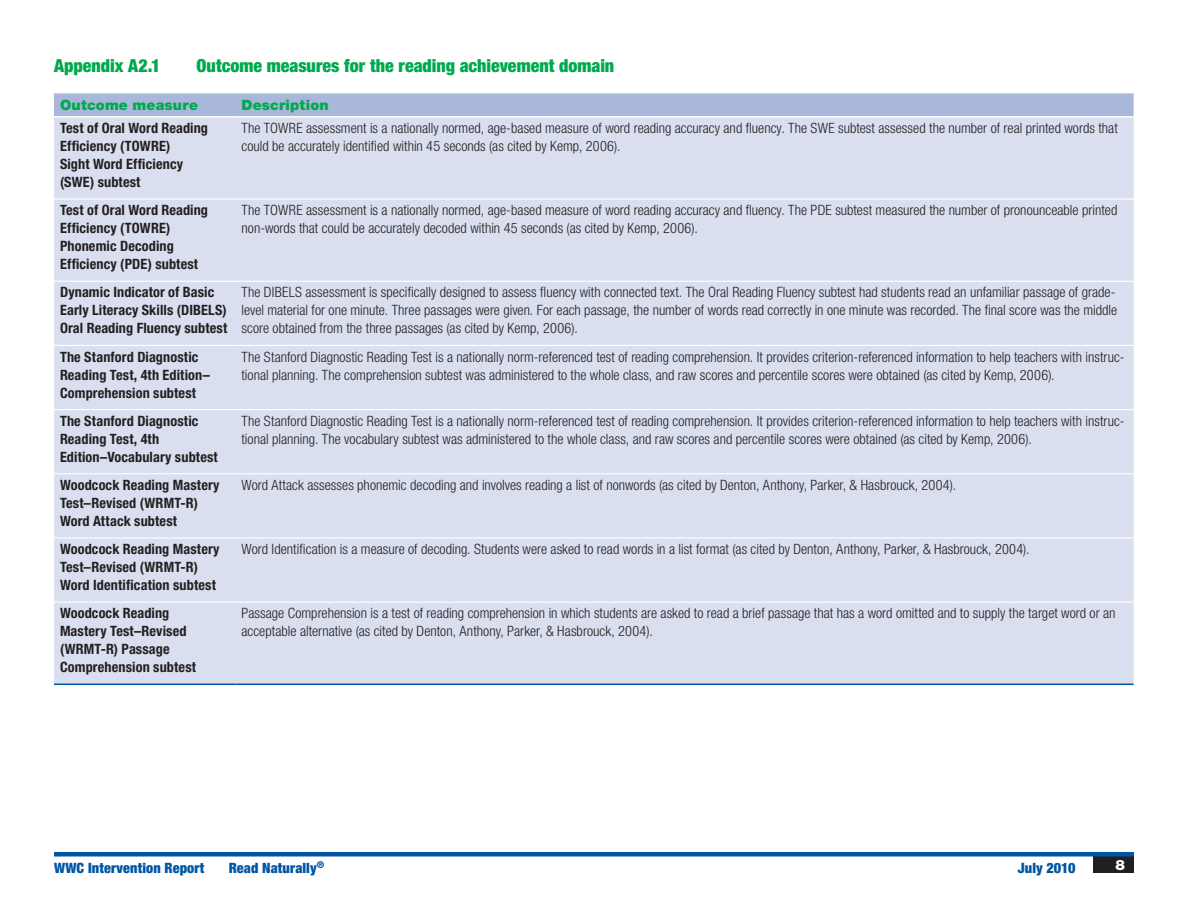
<style>
.page{position:relative;width:1188px;height:918px;background:#fff}
.page>*{position:absolute;margin:0;border:0;box-sizing:border-box;transform-origin:0 0}
.Appendix_title{font:900 condensed 18px "Helvetica Neue LT Std";color:#00a94e}
.Table_body_text{font:300 condensed 14.25px/18px "Helvetica Neue LT Std";color:#231f20}
.Table_sub_head{font:700 condensed 14.25px/18px "Helvetica Neue LT Std";letter-spacing:.01em;color:#231f20}
.t1{font:900 condensed 14.25px "Helvetica Neue LT Std";letter-spacing:.01em;color:#0155a5}
.Table_col__head{font:900 14.25px "Helvetica Neue LT Std";letter-spacing:.01em;color:#00a94e}
.t2{font:900 14.25px "Helvetica Neue LT Std";color:#fff}
</style>
<div class="page">
<div style="left:1094px;top:856px;width:40px;height:17px;background:#231f20"></div>
<hr style="left:54px;top:852px;width:1080px;height:4px;background:#0155a5">
<div style="left:54px;top:93px;width:1080px;height:23px;background:#a9b8da"></div>
<div style="left:54px;top:118px;width:1080px;height:566px;background:#d9dfef"></div>
<hr style="left:54px;top:199px;width:181px;height:1px;background:#fff">
<hr style="left:235px;top:199px;width:899px;height:1px;background:#fff">
<hr style="left:54px;top:281px;width:181px;height:1px;background:#fff">
<hr style="left:235px;top:281px;width:899px;height:1px;background:#fff">
<hr style="left:54px;top:345px;width:181px;height:1px;background:#fff">
<hr style="left:235px;top:345px;width:899px;height:1px;background:#fff">
<hr style="left:54px;top:409px;width:181px;height:1px;background:#fff">
<hr style="left:235px;top:409px;width:899px;height:1px;background:#fff">
<hr style="left:54px;top:473px;width:181px;height:1px;background:#fff">
<hr style="left:235px;top:473px;width:899px;height:1px;background:#fff">
<hr style="left:54px;top:537px;width:181px;height:2px;background:#fff">
<hr style="left:235px;top:537px;width:899px;height:2px;background:#fff">
<hr style="left:54px;top:684px;width:181px;height:1px;background:#0155a5">
<hr style="left:235px;top:684px;width:899px;height:1px;background:#0155a5">
<hr style="left:54px;top:602px;width:181px;height:1px;background:#fff">
<hr style="left:235px;top:602px;width:899px;height:1px;background:#fff">
<p class="Appendix_title" style="left:54px;top:55px;width:108px">Appendix A2.1</p>
<p class="Appendix_title" style="left:197px;top:55px;width:419px">Outcome measures for the reading achievement domain</p>
<p class="Table_col__head" style="left:60px;top:96px;width:139px">Outcome measure</p>
<p class="Table_col__head" style="left:241px;top:96px;width:89px">Description</p>
<p class="Table_sub_head" style="left:60px;top:119px;width:150px">Test of Oral Word Reading<br>Efficiency (TOWRE)<br>Sight Word Efficiency (SWE) subtest</p>
<p class="Table_body_text" style="left:241px;top:119px;width:878px">The TOWRE assessment is a nationally normed, age-based measure of word reading accuracy and fluency. The SWE subtest assessed the number of real printed words that could be accurately identified within 45 seconds (as cited by Kemp, 2006).</p>
<p class="Table_sub_head" style="left:60px;top:201px;width:150px">Test of Oral Word Reading<br>Efficiency (TOWRE)<br>Phonemic Decoding<br>Efficiency (PDE) subtest</p>
<p class="Table_body_text" style="left:241px;top:201px;width:877px">The TOWRE assessment is a nationally normed, age-based measure of word reading accuracy and fluency. The PDE subtest measured the number of pronounceable printed non-words that could be accurately decoded within 45 seconds (as cited by Kemp, 2006).</p>
<p class="Table_sub_head" style="left:60px;top:283px;width:169px">Dynamic Indicator of Basic<br>Early Literacy Skills (DIBELS)<br>Oral Reading Fluency subtest</p>
<p class="Table_body_text" style="left:241px;top:283px;width:877px;text-align:justify">The DIBELS assessment is specifically designed to assess fluency with connected text. The Oral Reading Fluency subtest had students read an unfamiliar passage of grade&shy;level material for one minute. Three passages were given. For each passage, the number of words read correctly in one minute was recorded. The final score was the middle score obtained from the three passages (as cited by Kemp, 2006).</p>
<p class="Table_sub_head" style="left:60px;top:347px;width:151px">The Stanford Diagnostic<br>Reading Test, 4th Edition–<br>Comprehension subtest</p>
<p class="Table_body_text" style="left:241px;top:347px;width:885px">The Stanford Diagnostic Reading Test is a nationally norm-referenced test of reading comprehension. It provides criterion-referenced information to help teachers with instruc&shy;tional planning. The comprehension subtest was administered to the whole class, and raw scores and percentile scores were obtained (as cited by Kemp, 2006).</p>
<p class="Table_sub_head" style="left:60px;top:411px;width:159px">The Stanford Diagnostic<br>Reading Test, 4th<br>Edition–Vocabulary subtest</p>
<p class="Table_body_text" style="left:241px;top:412px;width:885px">The Stanford Diagnostic Reading Test is a nationally norm-referenced test of reading comprehension. It provides criterion-referenced information to help teachers with instruc&shy;tional planning. The vocabulary subtest was administered to the whole class, and raw scores and percentile scores were obtained (as cited by Kemp, 2006).</p>
<p class="Table_sub_head" style="left:60px;top:476px;width:161px">Woodcock Reading Mastery<br>Test–Revised (WRMT-R)<br>Word Attack subtest</p>
<p class="Table_body_text" style="left:241px;top:476px;width:716px">Word Attack assesses phonemic decoding and involves reading a list of nonwords (as cited by Denton, Anthony, Parker, &amp; Hasbrouck, 2004).</p>
<p class="Table_sub_head" style="left:60px;top:540px;width:161px">Woodcock Reading Mastery<br>Test–Revised (WRMT-R)<br>Word Identification subtest</p>
<p class="Table_body_text" style="left:241px;top:540px;width:790px">Word Identification is a measure of decoding. Students were asked to read words in a list format (as cited by Denton, Anthony, Parker, &amp; Hasbrouck, 2004).</p>
<p class="Table_sub_head" style="left:60px;top:604px;width:138px">Woodcock Reading<br>Mastery Test–Revised (WRMT-R) Passage<br>Comprehension subtest</p>
<p class="Table_body_text" style="left:241px;top:604px;width:876px">Passage Comprehension is a test of reading comprehension in which students are asked to read a brief passage that has a word omitted and to supply the target word or an acceptable alternative (as cited by Denton, Anthony, Parker, &amp; Hasbrouck, 2004).</p>
<p class="t1" style="left:54px;top:859px;width:152px">WWC Intervention Report</p>
<p class="t1" style="left:229px;top:859px;width:97px">Read Naturally<sup>®</sup></p>
<p class="t1" style="left:1018px;top:859px;width:59px">July 2010</p>
<p class="t2" style="left:1115px;top:856px;width:11px">8</p>
</div>
